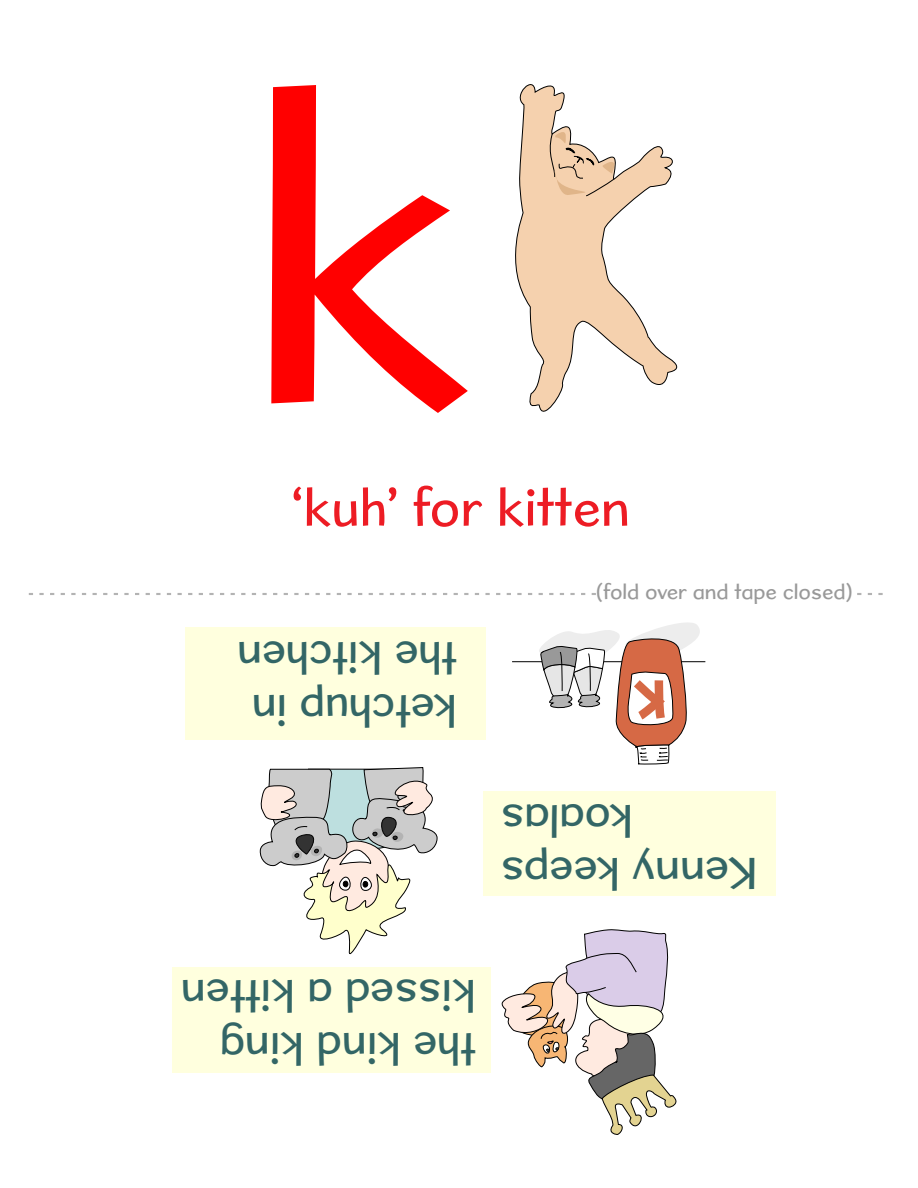
<style>
.page{position:relative;width:918px;height:1188px;background:#fff}
.page>*{position:absolute;margin:0;border:0;box-sizing:border-box;transform-origin:0 0}
.t1{font:433.95px "Sweater School Rg";color:#f00}
.t2{font:52.5px "Sweater School Rg";color:#ed1c24}
.t3{font:45px/52.8px "Sweater School Rg";color:#366}
.t4{font:21.15px "Sweater School Rg";color:#999}
</style>
<div class="page">
<div style="left:483px;top:791px;width:293px;height:105px;background:#ffffde"></div>
<div style="left:172px;top:968px;width:319px;height:105px;background:#ffffde"></div>
<div style="left:186px;top:628px;width:300px;height:112px;background:#ffffde"></div>
<svg style="left:515px;top:84px;width:163px;height:328px"></svg>
<svg style="left:546px;top:128px;width:72px;height:69px"></svg>
<svg style="left:501px;top:929px;width:176px;height:206px"></svg>
<hr style="left:512px;top:661px;width:193px;height:1px;background:#000">
<svg style="left:531px;top:622px;width:175px;height:142px"></svg>
<svg style="left:29px;top:593px;width:854px;height:2px"></svg>
<div style="left:596px;top:580px;width:260px;height:24px;background:#fff"></div>
<svg style="left:259px;top:767px;width:179px;height:188px"></svg>
<h1 class="t1" style="left:245px;top:79px;width:229px">k</h1>
<p class="t2" style="left:291px;top:487px;width:340px">‘kuh’ for kitten</p>
<p class="t3" style="left:457px;top:732px;width:221px;rotate:-180deg">ketchup in the kitchen</p>
<p class="t4" style="left:596px;top:584px;width:259px">(fold over and tape closed)</p>
<p class="t3" style="left:757px;top:896px;width:258px;text-align:right;rotate:-180deg">Kenny keeps koalas</p>
<p class="t3" style="left:476px;top:1070px;width:297px;rotate:-180deg">the kind king kissed a kitten</p>
</div>
